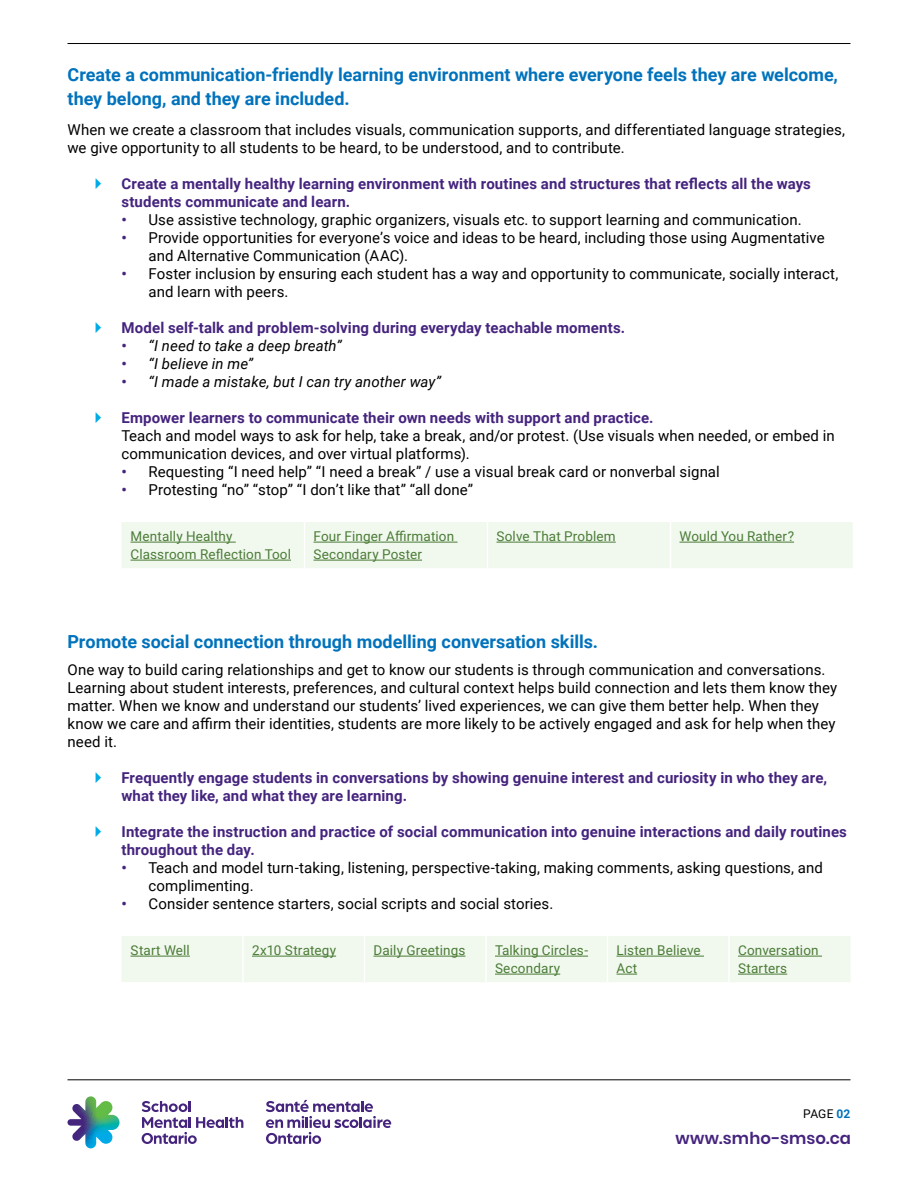
<style>
.page{position:relative;width:918px;height:1188px;background:#fff}
.page>*{position:absolute;margin:0;border:0;box-sizing:border-box;transform-origin:0 0}
.t1{font:700 18px/24px "Roboto";color:#0072bc}
.lower_web{font:600 16.5px "Poppins";letter-spacing:.005em;color:#45247e}
.Body_copy_1_size_lar{font:15px/18px "Roboto";letter-spacing:.005em;color:#000}
.t2{font:700 15px/18px "Roboto";letter-spacing:.01em;color:#45247e}
.t3{font:italic 15px "Roboto";letter-spacing:.005em;color:#000}
.Body_Copy{font:13.5px/18px "Roboto";letter-spacing:.01em;color:#4b7c37}
.t4{font:12px "Roboto";color:#000}
.s1{font-weight:700;color:#45247e}
.s2{font-weight:700;font-style:normal;color:#45247e}
.s3{font-weight:700;color:#0072bc}
</style>
<div class="page">
<div style="left:122px;top:522px;width:731px;height:46px;background:#f1f8ee"></div>
<hr style="left:304px;top:522px;width:1px;height:46px;background:#fff">
<hr style="left:487px;top:522px;width:1px;height:46px;background:#fff">
<hr style="left:670px;top:522px;width:1px;height:46px;background:#fff">
<hr style="left:130px;top:542px;width:106px;height:1px;background:#4b7c37">
<hr style="left:130px;top:560px;width:161px;height:1px;background:#4b7c37">
<hr style="left:314px;top:542px;width:144px;height:1px;background:#4b7c37">
<hr style="left:314px;top:560px;width:108px;height:1px;background:#4b7c37">
<hr style="left:496px;top:542px;width:120px;height:1px;background:#4b7c37">
<hr style="left:680px;top:542px;width:114px;height:1px;background:#4b7c37">
<div style="left:122px;top:936px;width:728px;height:46px;background:#f1f8ee"></div>
<hr style="left:738px;top:956px;width:84px;height:1px;background:#4b7c37">
<hr style="left:738px;top:974px;width:49px;height:1px;background:#4b7c37">
<svg style="left:67px;top:1096px;width:53px;height:52px"></svg>
<svg style="left:266px;top:1100px;width:125px;height:44px"></svg>
<svg style="left:142px;top:1101px;width:101px;height:43px"></svg>
<hr style="left:68px;top:1080px;width:782px;height:1px;background:#000">
<hr style="left:68px;top:43px;width:782px;height:1px;background:#000">
<h3 class="t1" style="left:68px;top:62px;width:772px">Create a communication-friendly learning environment where everyone feels they are welcome, they belong, and they are included.</h3>
<p class="Body_copy_1_size_lar" style="left:68px;top:120px;width:779px">When we create a classroom that includes visuals, communication supports, and differentiated language strategies, we give opportunity to all students to be heard, to be understood, and to contribute.</p>
<p class="t2" style="left:122px;top:174px;width:691px">Create a mentally healthy learning environment with routines and structures that reflects all the ways students communicate and learn.</p>
<p class="Body_copy_1_size_lar" style="left:122px;top:210px;width:682px"><span class="s1">•</span> Use assistive technology, graphic organizers, visuals etc. to support learning and communication.</p>
<p class="Body_copy_1_size_lar" style="left:148px;top:228px;width:678px;text-indent:-27px"><span class="s1">•</span> Provide opportunities for everyone’s voice and ideas to be heard, including those using Augmentative and Alternative Communication (AAC).</p>
<p class="Body_copy_1_size_lar" style="left:148px;top:264px;width:691px;text-indent:-27px"><span class="s1">•</span> Foster inclusion by ensuring each student has a way and opportunity to communicate, socially interact, and learn with peers.</p>
<p class="t2" style="left:122px;top:318px;width:505px">Model self-talk and problem-solving during everyday teachable moments.</p>
<p class="t3" style="left:122px;top:335px;width:222px"><span class="s2">•</span> “I need to take a deep breath”</p>
<p class="t3" style="left:122px;top:353px;width:133px"><span class="s2">•</span> “I believe in me”</p>
<p class="t3" style="left:122px;top:371px;width:321px"><span class="s2">•</span> “I made a mistake, but I can try another way”</p>
<p class="Body_copy_1_size_lar" style="left:122px;top:408px;width:715px"><span class="s1">Empower learners to communicate their own needs with support and practice.<br></span>Teach and model ways to ask for help, take a break, and/or protest. (Use visuals when needed, or embed in communication devices, and over virtual platforms).</p>
<p class="Body_copy_1_size_lar" style="left:122px;top:462px;width:600px"><span class="s1">•</span> Requesting “I need help” “I need a break” / use a visual break card or nonverbal signal</p>
<p class="Body_copy_1_size_lar" style="left:122px;top:480px;width:353px"><span class="s1">•</span> Protesting “no” “stop” “I don’t like that” “all done”</p>
<p class="Body_Copy" style="left:130px;top:527px;width:162px">Mentally Healthy<br>Classroom Reflection Tool</p>
<p class="Body_Copy" style="left:314px;top:527px;width:142px">Four Finger Affirmation<br>Secondary Poster</p>
<p class="Body_Copy" style="left:496px;top:527px;width:121px">Solve That Problem</p>
<p class="Body_Copy" style="left:680px;top:527px;width:116px">Would You Rather?</p>
<h3 class="t1" style="left:68px;top:629px;width:532px">Promote social connection through modelling conversation skills.</h3>
<p class="Body_copy_1_size_lar" style="left:68px;top:660px;width:771px">One way to build caring relationships and get to know our students is through communication and conversations.<br>Learning about student interests, preferences, and cultural context helps build connection and lets them know they matter. When we know and understand our students’ lived experiences, we can give them better help. When they know we care and affirm their identities, students are more likely to be actively engaged and ask for help when they need it.</p>
<p class="t2" style="left:122px;top:768px;width:707px">Frequently engage students in conversations by showing genuine interest and curiosity in who they are, what they like, and what they are learning.</p>
<p class="t2" style="left:122px;top:822px;width:727px">Integrate the instruction and practice of social communication into genuine interactions and daily routines throughout the day.</p>
<p class="Body_copy_1_size_lar" style="left:148px;top:858px;width:676px;text-indent:-27px"><span class="s1">•</span> Teach and model turn-taking, listening, perspective-taking, making comments, asking questions, and complimenting.</p>
<p class="Body_copy_1_size_lar" style="left:122px;top:894px;width:433px"><span class="s1">•</span> Consider sentence starters, social scripts and social stories.</p>
<p class="Body_Copy" style="left:130px;top:941px;width:61px">Start Well</p>
<p class="Body_Copy" style="left:252px;top:941px;width:86px">2x10 Strategy</p>
<p class="Body_Copy" style="left:374px;top:941px;width:93px">Daily Greetings</p>
<p class="Body_Copy" style="left:495px;top:941px;width:95px">Talking Circles-<br>Secondary</p>
<p class="Body_Copy" style="left:616px;top:941px;width:86px">Listen Believe<br>Act</p>
<p class="Body_Copy" style="left:738px;top:941px;width:82px">Conversation<br>Starters</p>
<p class="t4" style="left:803px;top:1105px;width:49px">PAGE <span class="s3">02</span></p>
<p class="lower_web" style="left:675px;top:1128px;width:177px">www.smho-smso.ca</p>
</div>
